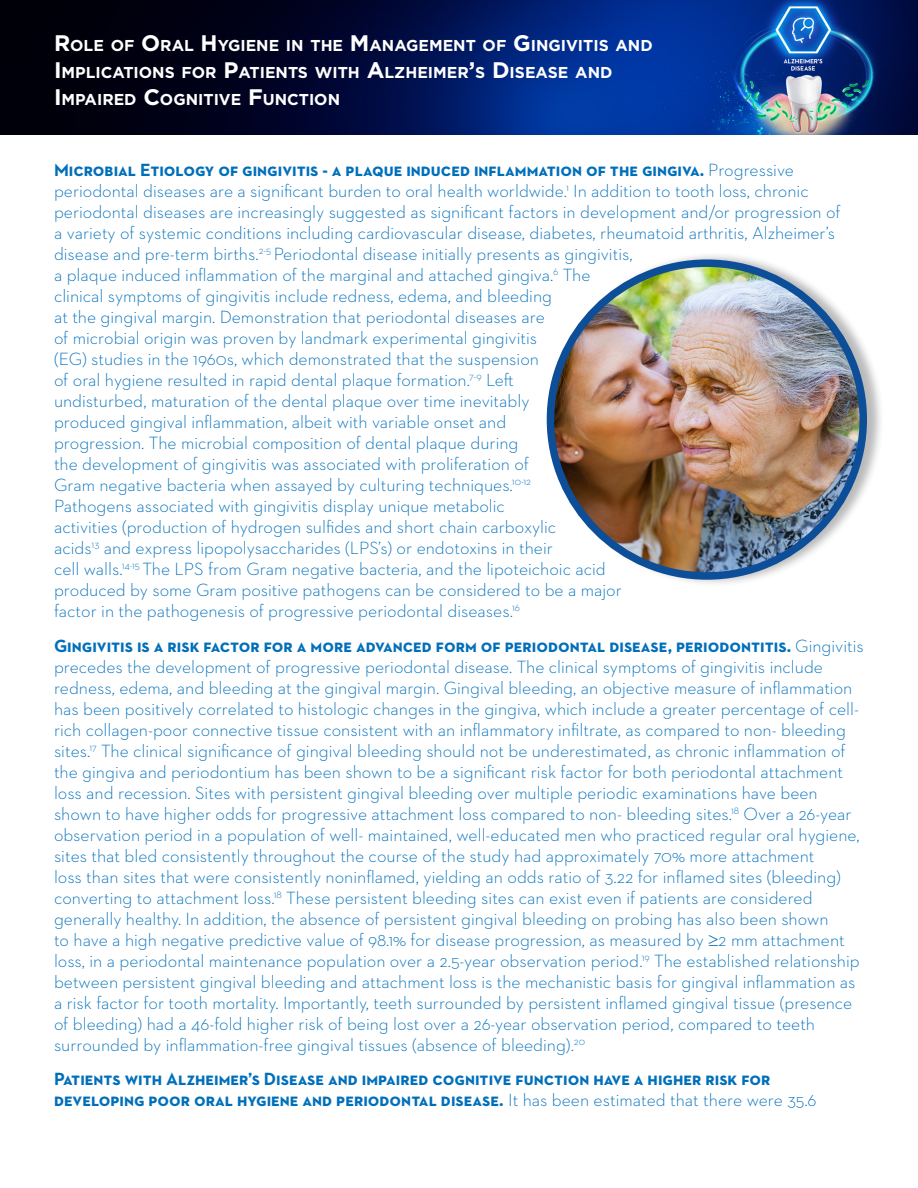
<style>
.page{position:relative;width:918px;height:1188px;background:#fff}
.page>*{position:absolute;margin:0;border:0;box-sizing:border-box;transform-origin:0 0}
.t1{font:300 18px/21px "Neutraface 2 Text";color:#006fba}
.t2{font:700 18px/21px "Neutraface 2 Text";color:#006fba}
.t3{font:700 15.75px/27px "Gotham";color:#fff}
.s1{font-size:22.5px}
.s2{font-weight:700}
.s3{font-weight:300}
</style>
<div class="page">
<img style="left:0;top:0;width:918px;height:135px">
<div style="left:548px;top:251px;width:336px;height:337px;background:#231f20;opacity:.31"></div>
<img style="left:550px;top:263px;width:313px;height:313px;border-radius:156px">
<div style="left:547px;top:259px;width:320px;height:321px;border:8px solid #0c4e97;border-radius:50%"></div>
<p class="t3" style="left:54px;top:32px;width:600px"><span class="s1">R</span>OLE OF <span class="s1">O</span>RAL <span class="s1">H</span>YGIENE IN TH E <span class="s1">M</span>ANAGEM ENT OF <span class="s1">G</span> INGIVITIS AND<br><span class="s1">I</span> M PLICATIONS FOR <span class="s1">P</span>ATIENTS WITH <span class="s1">A</span>LZH EIM ER<span class="s1">’</span>S <span class="s1">D</span> ISEASE AND<br><span class="s1">I</span> M PAIRED <span class="s1">C</span>OGNITIVE <span class="s1">F</span>UNCTION</p>
<p class="t1" style="left:54px;top:159px;width:788px"><span class="s2">Microbial Etiology of gingivitis - a plaque induced inflammation of the gingiva.</span> Progressive periodontal diseases are a significant burden to oral health worldwide.<sup>1</sup> In addition to tooth loss, chronic periodontal diseases are increasingly suggested as significant factors in development and/or progression of a variety of systemic conditions including cardiovascular disease, diabetes, rheumatoid arthritis, Alzheimer’s disease and pre-term births.<sup>2-5</sup> Periodontal disease initially presents as gingivitis,<br>a plaque induced inflammation of the marginal and attached gingiva.<sup>6</sup> The<br>clinical symptoms of gingivitis include redness, edema, and bleeding<br>at the gingival margin. Demonstration that periodontal diseases are<br>of microbial origin was proven by landmark experimental gingivitis<br>(EG) studies in the 1960s, which demonstrated that the suspension<br>of oral hygiene resulted in rapid dental plaque formation.<sup>7-9</sup> Left<br>undisturbed, maturation of the dental plaque over time inevitably<br>produced gingival inflammation, albeit with variable onset and<br>progression. The microbial composition of dental plaque during<br>the development of gingivitis was associated with proliferation of<br>Gram negative bacteria when assayed by culturing techniques.<sup>10-12<br></sup>Pathogens associated with gingivitis display unique metabolic<br>activities (production of hydrogen sulfides and short chain carboxylic<br>acids<sup>13</sup> and express lipopolysaccharides (LPS’s) or endotoxins in their<br>cell walls.<sup>14-15</sup> The LPS from Gram negative bacteria, and the lipoteichoic acid<br>produced by some Gram positive pathogens can be considered to be a major<br>factor in the pathogenesis of progressive periodontal diseases.<sup>16</sup></p>
<p class="t1" style="left:54px;top:635px;width:811px"><span class="s2">Gingivitis is a risk factor for a more advanced form of periodontal disease, periodontitis.</span> Gingivitis precedes the development of progressive periodontal disease. The clinical symptoms of gingivitis include redness, edema, and bleeding at the gingival margin. Gingival bleeding, an objective measure of inflammation has been positively correlated to histologic changes in the gingiva, which include a greater percentage of cell&shy;rich collagen-poor connective tissue consistent with an inflammatory infiltrate, as compared to non- bleeding sites.<sup>17</sup> The clinical significance of gingival bleeding should not be underestimated, as chronic inflammation of the gingiva and periodontium has been shown to be a significant risk factor for both periodontal attachment loss and recession. Sites with persistent gingival bleeding over multiple periodic examinations have been shown to have higher odds for progressive attachment loss compared to non- bleeding sites.<sup>18</sup> Over a 26-year observation period in a population of well- maintained, well-educated men who practiced regular oral hygiene, sites that bled consistently throughout the course of the study had approximately 70% more attachment<br>loss than sites that were consistently noninflamed, yielding an odds ratio of 3.22 for inflamed sites (bleeding) converting to attachment loss.<sup>18</sup> These persistent bleeding sites can exist even if patients are considered generally healthy. In addition, the absence of persistent gingival bleeding on probing has also been shown<br>to have a high negative predictive value of 98.1% for disease progression, as measured by ≥2 mm attachment loss, in a periodontal maintenance population over a 2.5-year observation period.<sup>19</sup> The established relationship between persistent gingival bleeding and attachment loss is the mechanistic basis for gingival inflammation as a risk factor for tooth mortality. Importantly, teeth surrounded by persistent inflamed gingival tissue (presence of bleeding) had a 46-fold higher risk of being lost over a 26-year observation period, compared to teeth surrounded by inflammation-free gingival tissues (absence of bleeding).<sup>20</sup></p>
<p class="t2" style="left:54px;top:1068px;width:764px">Patients with Alzheimer’s Disease and impaired cognitive function have a higher risk for developing poor oral hygiene and periodontal disease. <span class="s3">It has been estimated that there were 35.6</span></p>
</div>
